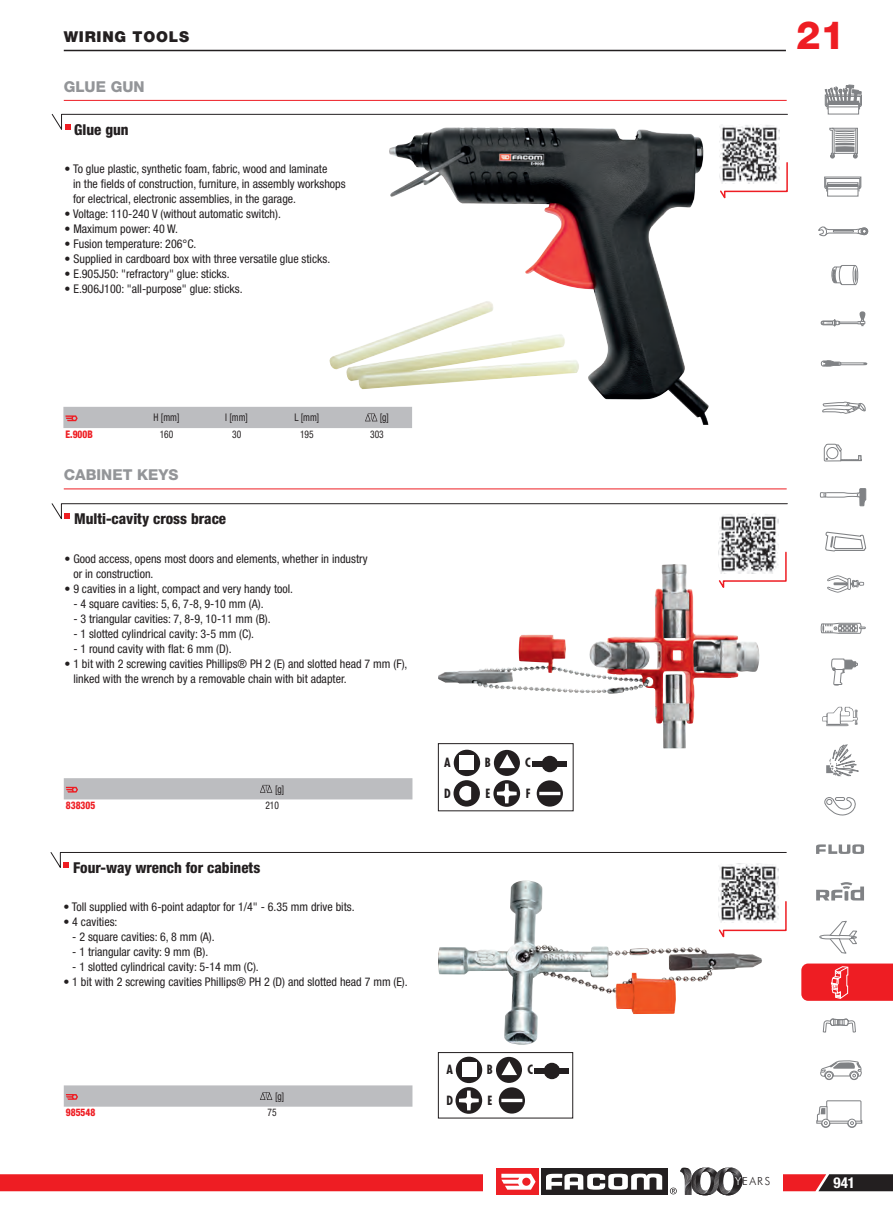
<style>
.page{position:relative;width:893px;height:1212px;background:#fff}
.page>*{position:absolute;margin:0;border:0;box-sizing:border-box;transform-origin:0 0}
.t1{font:800 39px "Helvetica Neue LT Std";color:#ee1d23}
.t2{font:800 condensed 15px "Helvetica Neue LT Std";color:#231f20}
.t3{font:800 15px "Helvetica Neue LT Std";color:#939598}
.t4{font:900 15px "Helvetica Neue LT Std";letter-spacing:.05em;color:#231f20}
.t5{font:700 condensed 15px "Helvetica Neue LT Std";color:#fff}
.t6{font:700 condensed 12.45px "Futura";color:#231f20}
.t7{font:condensed 12px/15px "Helvetica Neue LT Std";color:#231f20}
.t8{font:300 11.1px "Futura BT";letter-spacing:.11em;color:#231f20}
.t9{font:condensed 10.5px/16.4px "Helvetica Neue LT Std";color:#231f20;scale:.9 1}
.t10{font:800 condensed 10.5px "Helvetica Neue LT Std";color:#ee1d23;scale:.9 1}
.s1{color:#fff}
</style>
<div class="page">
<svg style="left:831px;top:658px;width:27px;height:28px"></svg>
<svg style="left:825px;top:531px;width:42px;height:62px"></svg>
<svg style="left:822px;top:706px;width:36px;height:21px"></svg>
<svg style="left:819px;top:488px;width:48px;height:19px"></svg>
<svg style="left:823px;top:443px;width:39px;height:19px"></svg>
<svg style="left:822px;top:402px;width:44px;height:12px"></svg>
<svg style="left:821px;top:622px;width:45px;height:12px"></svg>
<svg style="left:824px;top:176px;width:38px;height:16px"></svg>
<svg style="left:824px;top:84px;width:38px;height:26px"></svg>
<svg style="left:829px;top:128px;width:29px;height:30px"></svg>
<div style="left:859px;top:311px;width:6px;height:8px;background:#808285;border-radius:2px"></div>
<svg style="left:820px;top:318px;width:46px;height:8px"></svg>
<svg style="left:820px;top:360px;width:48px;height:7px"></svg>
<svg style="left:818px;top:226px;width:50px;height:10px"></svg>
<div style="left:833px;top:230px;width:20px;height:2px;border:1px solid #808285"></div>
<svg style="left:831px;top:265px;width:27px;height:20px"></svg>
<svg style="left:826px;top:744px;width:33px;height:32px"></svg>
<svg style="left:824px;top:797px;width:32px;height:19px"></svg>
<svg style="left:816px;top:844px;width:48px;height:10px"></svg>
<svg style="left:816px;top:882px;width:48px;height:19px"></svg>
<svg style="left:819px;top:921px;width:38px;height:33px"></svg>
<svg style="left:816px;top:1100px;width:47px;height:28px"></svg>
<svg style="left:820px;top:1060px;width:42px;height:20px"></svg>
<svg style="left:801px;top:963px;width:92px;height:70px"></svg>
<hr style="left:64px;top:488px;width:723px;height:1px;background:#ee1d23">
<svg style="left:718px;top:551px;width:69px;height:37px"></svg>
<svg style="left:51px;top:503px;width:737px;height:18px"></svg>
<div style="left:453px;top:780px;width:27px;height:26px;background:#231f20;border-radius:50%"></div>
<div style="left:454px;top:750px;width:26px;height:26px;background:#231f20;border-radius:50%"></div>
<div style="left:460px;top:755px;width:14px;height:14px;background:#fff"></div>
<div style="left:494px;top:750px;width:26px;height:26px;background:#231f20;border-radius:50%"></div>
<svg style="left:499px;top:754px;width:16px;height:14px"></svg>
<svg style="left:493px;top:780px;width:27px;height:27px"></svg>
<svg style="left:537px;top:780px;width:26px;height:26px"></svg>
<svg style="left:459px;top:786px;width:12px;height:15px"></svg>
<div style="left:542px;top:756px;width:16px;height:16px;background:#231f20;border-radius:50%"></div>
<div style="left:532px;top:761px;width:35px;height:5px;background:#231f20"></div>
<div style="left:438px;top:743px;width:135px;height:68px;border:1px solid #231f20"></div>
<img style="left:519px;top:564px;width:156px;height:115px">
<svg style="left:762px;top:901px;width:25px;height:31px"></svg>
<svg style="left:50px;top:852px;width:737px;height:18px"></svg>
<div style="left:456px;top:1057px;width:26px;height:26px;background:#231f20;border-radius:50%"></div>
<div style="left:462px;top:1062px;width:14px;height:14px;background:#fff"></div>
<div style="left:496px;top:1057px;width:26px;height:26px;background:#231f20;border-radius:50%"></div>
<svg style="left:501px;top:1061px;width:16px;height:14px"></svg>
<svg style="left:455px;top:1087px;width:27px;height:27px"></svg>
<svg style="left:499px;top:1087px;width:26px;height:26px"></svg>
<div style="left:544px;top:1063px;width:16px;height:16px;background:#231f20;border-radius:50%"></div>
<div style="left:534px;top:1068px;width:35px;height:5px;background:#231f20"></div>
<div style="left:438px;top:1052px;width:135px;height:66px;border:1px solid #231f20"></div>
<img style="left:438px;top:888px;width:324px;height:157px">
<hr style="left:64px;top:100px;width:723px;height:1px;background:#ee1d23">
<svg style="left:719px;top:162px;width:69px;height:37px"></svg>
<svg style="left:51px;top:113px;width:737px;height:19px"></svg>
<img style="left:330px;top:127px;width:379px;height:298px">
<svg style="left:0;top:1167px;width:893px;height:28px"></svg>
<hr style="left:64px;top:50px;width:722px;height:1px;background:#231f20">
<img style="left:719px;top:514px;width:59px;height:59px">
<img style="left:719px;top:863px;width:59px;height:60px">
<img style="left:720px;top:124px;width:59px;height:60px">
<div style="left:64px;top:778px;width:348px;height:21px;background:#bcbdc0"></div>
<svg style="left:64px;top:1085px;width:348px;height:22px;background:#bdbdc0"></svg>
<div style="left:63px;top:407px;width:349px;height:21px;background:#bcbdc0"></div>
<p class="t4" style="left:64px;top:27px;width:127px">WIRING TOOLS</p>
<p class="t3" style="left:64px;top:77px;width:82px">GLUE GUN</p>
<p class="t2" style="left:74px;top:120px;width:56px">Glue gun</p>
<p class="t7" style="left:73px;top:161px;width:274px;text-indent:-8px">• To glue plastic, synthetic foam, fabric, wood and laminate<br>in the fields of construction, furniture, in assembly workshops for electrical, electronic assemblies, in the garage.</p>
<p class="t7" style="left:65px;top:206px;width:218px">• Voltage: 110-240 V (without automatic switch).</p>
<p class="t7" style="left:65px;top:221px;width:115px">• Maximum power: 40 W.</p>
<p class="t7" style="left:65px;top:236px;width:133px">• Fusion temperature: 206°C.</p>
<p class="t7" style="left:65px;top:251px;width:267px">• Supplied in cardboard box with three versatile glue sticks.</p>
<p class="t7" style="left:65px;top:266px;width:167px">• E.905J50: "refractory" glue: sticks.</p>
<p class="t7" style="left:65px;top:281px;width:180px">• E.906J100: "all-purpose" glue: sticks.</p>
<p class="t10" style="left:66px;top:427px;width:32px">E.900B</p>
<p class="t9" style="left:154px;top:409px;width:30px">H [mm]</p>
<p class="t9" style="left:225px;top:409px;width:27px">l [mm]</p>
<p class="t9" style="left:294px;top:409px;width:29px">L [mm]</p>
<p class="t9" style="left:380px;top:409px;width:12px">[g]</p>
<p class="t9" style="left:160px;top:426px;width:17px">160</p>
<p class="t9" style="left:232px;top:426px;width:12px">30</p>
<p class="t9" style="left:300px;top:426px;width:17px">195</p>
<p class="t9" style="left:370px;top:426px;width:17px">303</p>
<p class="t3" style="left:64px;top:466px;width:116px">CABINET KEYS</p>
<p class="t2" style="left:74px;top:510px;width:153px">Multi-cavity cross brace</p>
<p class="t7" style="left:73px;top:551px;width:296px;text-indent:-9px">• Good access, opens most doors and elements, whether in industry or in construction.</p>
<p class="t7" style="left:64px;top:581px;width:230px">• 9 cavities in a light, compact and very handy tool.</p>
<p class="t7" style="left:73px;top:596px;width:192px">- 4 square cavities: 5, 6, 7-8, 9-10 mm (A).</p>
<p class="t7" style="left:73px;top:611px;width:199px">- 3 triangular cavities: 7, 8-9, 10-11 mm (B).</p>
<p class="t7" style="left:73px;top:626px;width:182px">- 1 slotted cylindrical cavity: 3-5 mm (C).</p>
<p class="t7" style="left:73px;top:641px;width:160px">- 1 round cavity with flat: 6 mm (D).</p>
<p class="t7" style="left:73px;top:656px;width:336px;text-indent:-9px">• 1 bit with 2 screwing cavities Phillips® PH 2 (E) and slotted head 7 mm (F), linked with the wrench by a removable chain with bit adapter.</p>
<p class="t10" style="left:66px;top:799px;width:34px">838305</p>
<p class="t9" style="left:265px;top:781px;width:23px;text-indent:10px">[g]<br>210</p>
<p class="t2" style="left:73px;top:858px;width:189px">Four-way wrench for cabinets</p>
<p class="t7" style="left:63px;top:899px;width:293px">• Toll supplied with 6-point adaptor for 1/4" - 6.35 mm drive bits.</p>
<p class="t7" style="left:63px;top:914px;width:56px">• 4 cavities:</p>
<p class="t7" style="left:72px;top:929px;width:144px">- 2 square cavities: 6, 8 mm (A).</p>
<p class="t7" style="left:72px;top:944px;width:137px">- 1 triangular cavity: 9 mm (B).</p>
<p class="t7" style="left:72px;top:959px;width:188px">- 1 slotted cylindrical cavity: 5-14 mm (C).</p>
<p class="t7" style="left:63px;top:974px;width:346px">• 1 bit with 2 screwing cavities Phillips® PH 2 (D) and slotted head 7 mm (E).</p>
<p class="t10" style="left:66px;top:1106px;width:34px">985548</p>
<p class="t9" style="left:268px;top:1088px;width:20px;text-indent:8px">[g]<br>75</p>
<p class="t6" style="left:525px;top:754px;width:7px">C</p>
<p class="t6" style="left:444px;top:754px;width:8px">A</p>
<p class="t6" style="left:485px;top:754px;width:7px">B</p>
<p class="t6" style="left:485px;top:786px;width:6px">E</p>
<p class="t6" style="left:526px;top:786px;width:6px">F</p>
<p class="t6" style="left:444px;top:786px;width:8px">D</p>
<p class="t6" style="left:446px;top:1061px;width:8px">A</p>
<p class="t6" style="left:487px;top:1061px;width:7px">B</p>
<p class="t6" style="left:487px;top:1093px;width:6px">E</p>
<p class="t6" style="left:446px;top:1093px;width:8px">D</p>
<p class="t6" style="left:527px;top:1061px;width:7px">C</p>
<h1 class="t1" style="left:796px;top:12px;width:51px">21</h1>
<p class="t8" style="left:735px;top:1175px;width:37px"><span class="s1">Y</span>EARS</p>
<p class="t5" style="left:833px;top:1174px;width:23px">941</p>
</div>
